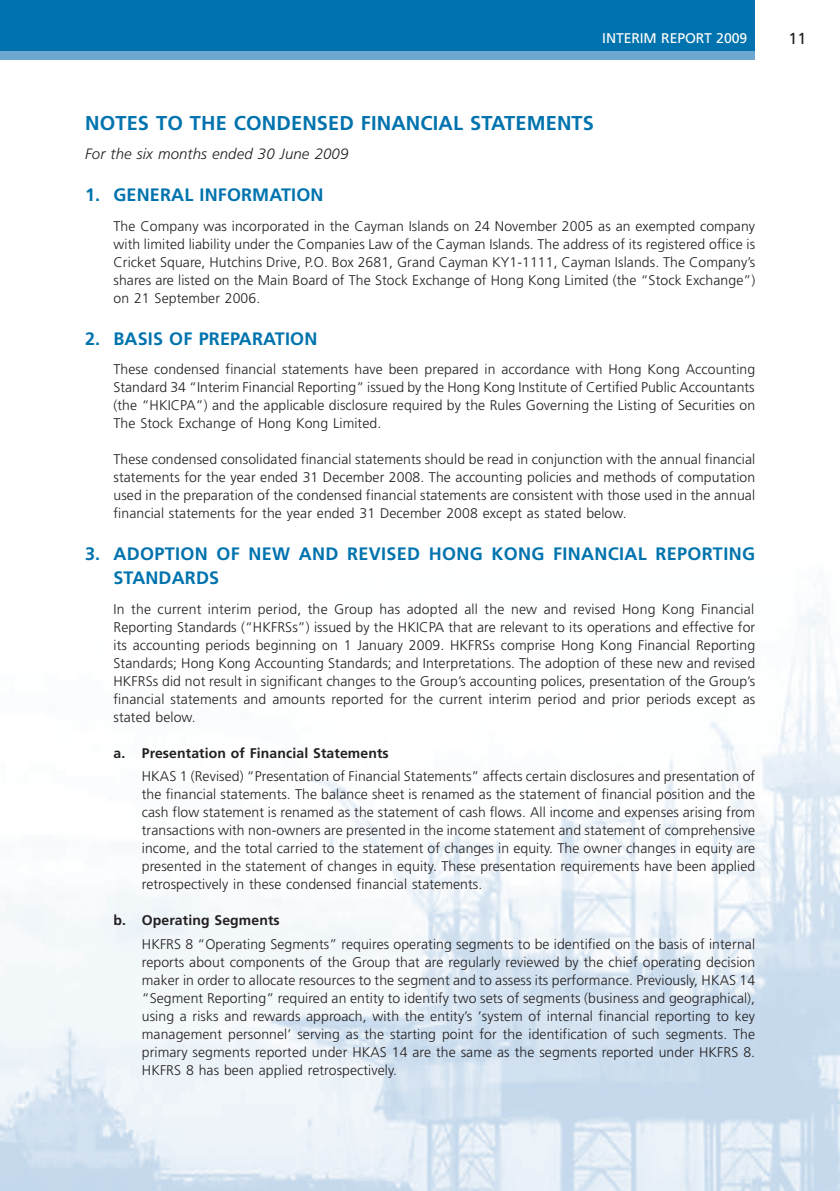
<style>
.page{position:relative;width:840px;height:1191px;background:#fff}
.page>*{position:absolute;margin:0;border:0;box-sizing:border-box;transform-origin:0 0}
.t1{font:700 20px "Frutiger LT Std";letter-spacing:.005em;color:#0073ae}
.t2{font:700 18px/24px "Frutiger LT Std";letter-spacing:.005em;color:#0073ae}
.t3{font:16px "Frutiger LT Std";color:#231f20}
.t4{font:italic 300 15px "Frutiger LT Std";letter-spacing:.005em;color:#231f20}
.t5{font:300 14px/18px "Frutiger LT Std";letter-spacing:.005em;color:#231f20;text-align:justify}
.t6{font:700 14px "Frutiger LT Std";letter-spacing:.005em;color:#231f20}
.t7{font:14px "Frutiger LT Std";letter-spacing:-.01em;color:#fff}
</style>
<div class="page">
<img style="left:0;top:0;width:839px;height:1191px">
<div style="left:0;top:0;width:754px;height:51px;background:#0073ae"></div>
<div style="left:0;top:51px;width:754px;height:9px;background:#6da7d1"></div>
<p class="t7" style="left:602px;top:30px;width:146px">INTERIM REPORT 2009</p>
<p class="t3" style="left:788px;top:29px;width:8px">11</p>
<h1 class="t1" style="left:85px;top:111px;width:510px">NOTES TO THE CONDENSED FINANCIAL STATEMENTS</h1>
<p class="t4" style="left:85px;top:146px;width:264px">For the six months ended 30 June 2009</p>
<p class="t2" style="left:85px;top:183px;width:240px">1. GENERAL INFORMATION</p>
<p class="t5" style="left:113px;top:217px;width:643px">The Company was incorporated in the Cayman Islands on 24 November 2005 as an exempted company with limited liability under the Companies Law of the Cayman Islands. The address of its registered office is Cricket Square, Hutchins Drive, P.O. Box 2681, Grand Cayman KY1-1111, Cayman Islands. The Company’s shares are listed on the Main Board of The Stock Exchange of Hong Kong Limited (the “Stock Exchange”) on 21 September 2006.</p>
<p class="t2" style="left:85px;top:326px;width:233px">2. BASIS OF PREPARATION</p>
<p class="t5" style="left:113px;top:360px;width:643px">These condensed financial statements have been prepared in accordance with Hong Kong Accounting Standard 34 “Interim Financial Reporting” issued by the Hong Kong Institute of Certified Public Accountants (the “HKICPA”) and the applicable disclosure required by the Rules Governing the Listing of Securities on The Stock Exchange of Hong Kong Limited.</p>
<p class="t5" style="left:113px;top:450px;width:643px">These condensed consolidated financial statements should be read in conjunction with the annual financial statements for the year ended 31 December 2008. The accounting policies and methods of computation used in the preparation of the condensed financial statements are consistent with those used in the annual financial statements for the year ended 31 December 2008 except as stated below.</p>
<p class="t2" style="left:113px;top:542px;width:642px;text-indent:-28px">3. ADOPTION OF NEW AND REVISED HONG KONG FINANCIAL REPORTING<br>STANDARDS</p>
<p class="t5" style="left:113px;top:600px;width:643px">In the current interim period, the Group has adopted all the new and revised Hong Kong Financial Reporting Standards (“HKFRSs”) issued by the HKICPA that are relevant to its operations and effective for its accounting periods beginning on 1 January 2009. HKFRSs comprise Hong Kong Financial Reporting Standards; Hong Kong Accounting Standards; and Interpretations. The adoption of these new and revised HKFRSs did not result in significant changes to the Group’s accounting polices, presentation of the Group’s financial statements and amounts reported for the current interim period and prior periods except as stated below.</p>
<p class="t6" style="left:113px;top:744px;width:277px">a. Presentation of Financial Statements</p>
<p class="t5" style="left:142px;top:767px;width:614px">HKAS 1 (Revised) “Presentation of Financial Statements” affects certain disclosures and presentation of the financial statements. The balance sheet is renamed as the statement of financial position and the cash flow statement is renamed as the statement of cash flows. All income and expenses arising from transactions with non-owners are presented in the income statement and statement of comprehensive income, and the total carried to the statement of changes in equity. The owner changes in equity are presented in the statement of changes in equity. These presentation requirements have been applied retrospectively in these condensed financial statements.</p>
<p class="t6" style="left:113px;top:912px;width:168px">b. Operating Segments</p>
<p class="t5" style="left:142px;top:935px;width:614px">HKFRS 8 “Operating Segments” requires operating segments to be identified on the basis of internal reports about components of the Group that are regularly reviewed by the chief operating decision maker in order to allocate resources to the segment and to assess its performance. Previously, HKAS 14 “Segment Reporting” required an entity to identify two sets of segments (business and geographical), using a risks and rewards approach, with the entity’s ‘system of internal financial reporting to key management personnel’ serving as the starting point for the identification of such segments. The primary segments reported under HKAS 14 are the same as the segments reported under HKFRS 8.<br>HKFRS 8 has been applied retrospectively.</p>
</div>
